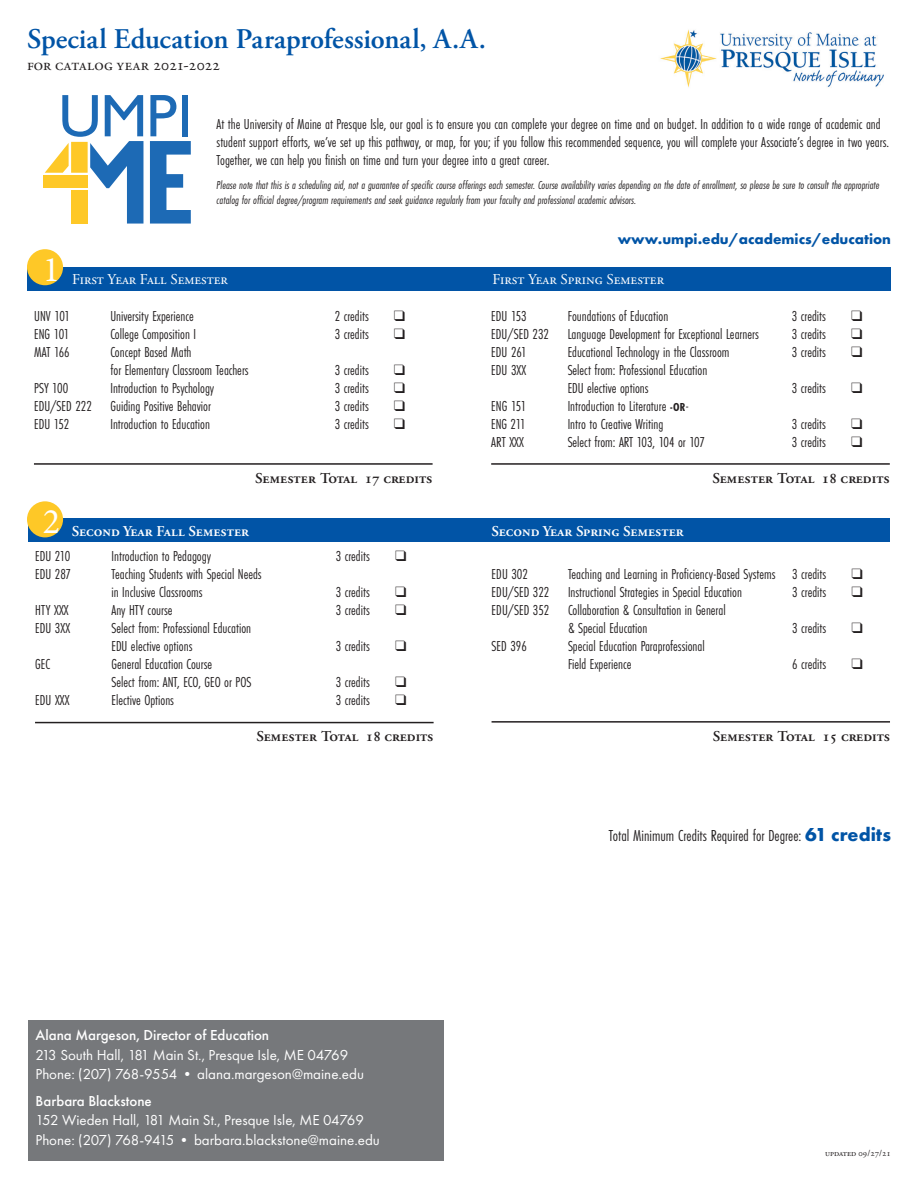
<style>
.page{position:relative;width:918px;height:1188px;background:#fff}
.page>*{position:absolute;margin:0;border:0;box-sizing:border-box;transform-origin:0 0}
.t1{font:36px "Minion Pro";color:#fff}
.t2{font:600 28.5px "Adobe Garamond Pro";letter-spacing:-.005em;color:#0154a6}
.t3{font:16.5px "Futura PT Cond";color:#231f20}
.t4{font:16.5px "Adobe Garamond Pro";color:#231f20}
.t5{font:15px/18px "Futura PT Cond";color:#231f20}
.t6{font:15px "Futura PT";color:#fff}
.t7{font:600 15px "Adobe Garamond Pro";color:#231f20}
.t8{font:500 15px "Futura PT";color:#fff}
.t9{font:600 15px "Adobe Garamond Pro";color:#fff}
.t10{font:15px "Adobe Garamond Pro";color:#fff}
.t11{font:700 15px "Futura PT";color:#0154a6}
.t12{font:italic 12px/15px "Futura PT Cond";color:#231f20}
.t13{font:9px "Adobe Garamond Pro";color:#231f20}
.s1{font-weight:700;font-size:12px}
.s2{font-family:"Futura PT";font-weight:700;font-size:19.5px;color:#0154a6}
.s3{font-family:"Adobe Garamond Pro"}
</style>
<div class="page">
<img style="left:660px;top:29px;width:224px;height:59px">
<div style="left:27px;top:267px;width:461px;height:24px;background:#0154a6"></div>
<div style="left:485px;top:267px;width:406px;height:24px;background:#0154a6"></div>
<div style="left:27px;top:249px;width:36px;height:36px;background:#fec827;border-radius:50%"></div>
<hr style="left:34px;top:463px;width:399px;height:2px;background:#231f20">
<hr style="left:491px;top:463px;width:399px;height:2px;background:#231f20">
<hr style="left:35px;top:722px;width:399px;height:1px;background:#231f20">
<hr style="left:492px;top:721px;width:398px;height:2px;background:#231f20">
<div style="left:28px;top:518px;width:460px;height:24px;background:#0154a6"></div>
<div style="left:484px;top:518px;width:406px;height:24px;background:#0154a6"></div>
<div style="left:27px;top:501px;width:36px;height:36px;background:#fec827;border-radius:50%"></div>
<div style="left:28px;top:1021px;width:415px;height:140px;background:#76787b"></div>
<svg style="left:150px;top:95px;width:41px;height:129px"></svg>
<div style="left:182px;top:95px;width:6px;height:41px;background:#1d6ab5"></div>
<svg style="left:45px;top:95px;width:98px;height:129px"></svg>
<div style="left:43px;top:175px;width:45px;height:13px;background:#fec827"></div>
<p class="t2" style="left:27px;top:22px;width:460px">Special Education Paraprofessional, A.A.</p>
<p class="t4" style="left:27px;top:55px;width:195px">for catalog year 2021-2022</p>
<p class="t5" style="left:217px;top:115px;width:674px">At the University of Maine at Presque Isle, our goal is to ensure you can complete your degree on time and on budget. In addition to a wide range of academic and student support efforts, we’ve set up this pathway, or map, for you; if you follow this recommended sequence, you will complete your Associate’s degree in two years.<br>Together, we can help you finish on time and turn your degree into a great career.</p>
<p class="t12" style="left:217px;top:178px;width:664px">Please note that this is a scheduling aid, not a guarantee of specific course offerings each semester. Course availability varies depending on the date of enrollment, so please be sure to consult the appropriate catalog for official degree/program requirements and seek guidance regularly from your faculty and professional academic advisors.</p>
<p class="t1" style="left:43px;top:246px;width:19px">1</p>
<p class="t10" style="left:72px;top:271px;width:157px">First Year Fall Semester</p>
<p class="t5" style="left:34px;top:307px;width:37px">UNV 101</p>
<p class="t5" style="left:110px;top:307px;width:85px">University Experience</p>
<p class="t5" style="left:335px;top:307px;width:36px">2 credits</p>
<p class="t5" style="left:34px;top:325px;width:37px">ENG 101</p>
<p class="t5" style="left:110px;top:325px;width:87px">College Composition I</p>
<p class="t5" style="left:335px;top:325px;width:36px">3 credits</p>
<p class="t5" style="left:34px;top:343px;width:37px">MAT 166</p>
<p class="t5" style="left:110px;top:343px;width:83px">Concept Based Math</p>
<p class="t5" style="left:110px;top:361px;width:140px">for Elementary Classroom Teachers</p>
<p class="t5" style="left:335px;top:361px;width:36px">3 credits</p>
<p class="t5" style="left:34px;top:379px;width:36px">PSY 100</p>
<p class="t5" style="left:110px;top:379px;width:105px">Introduction to Psychology</p>
<p class="t5" style="left:335px;top:379px;width:36px">3 credits</p>
<p class="t5" style="left:34px;top:397px;width:179px">EDU/SED 222 Guiding Positive Behavior</p>
<p class="t5" style="left:335px;top:397px;width:36px">3 credits</p>
<p class="t5" style="left:34px;top:415px;width:37px">EDU 152</p>
<p class="t5" style="left:110px;top:415px;width:101px">Introduction to Education</p>
<p class="t5" style="left:335px;top:415px;width:36px">3 credits</p>
<p class="t1" style="left:43px;top:498px;width:19px">2</p>
<p class="t7" style="left:255px;top:469px;width:179px">Semester Total 17 credits</p>
<p class="t9" style="left:72px;top:522px;width:179px">Second Year Fall Semester</p>
<p class="t5" style="left:35px;top:547px;width:37px">EDU 210</p>
<p class="t5" style="left:112px;top:547px;width:101px">Introduction to Pedagogy</p>
<p class="t5" style="left:336px;top:547px;width:36px">3 credits</p>
<p class="t5" style="left:35px;top:565px;width:37px">EDU 287</p>
<p class="t5" style="left:112px;top:565px;width:152px">Teaching Students with Special Needs</p>
<p class="t5" style="left:112px;top:583px;width:93px">in Inclusive Classrooms</p>
<p class="t5" style="left:336px;top:583px;width:36px">3 credits</p>
<p class="t5" style="left:35px;top:601px;width:35px">HTY XXX</p>
<p class="t5" style="left:112px;top:601px;width:62px">Any HTY course</p>
<p class="t5" style="left:336px;top:601px;width:36px">3 credits</p>
<p class="t5" style="left:35px;top:619px;width:37px">EDU 3XX</p>
<p class="t5" style="left:112px;top:619px;width:141px">Select from: Professional Education</p>
<p class="t5" style="left:112px;top:637px;width:82px">EDU elective options</p>
<p class="t5" style="left:336px;top:637px;width:36px">3 credits</p>
<p class="t5" style="left:35px;top:655px;width:17px">GEC</p>
<p class="t5" style="left:112px;top:655px;width:102px">General Education Course</p>
<p class="t5" style="left:112px;top:673px;width:141px">Select from: ANT, ECO, GEO or POS</p>
<p class="t5" style="left:336px;top:673px;width:36px">3 credits</p>
<p class="t5" style="left:35px;top:691px;width:36px">EDU XXX</p>
<p class="t5" style="left:112px;top:691px;width:64px">Elective Options</p>
<p class="t5" style="left:336px;top:691px;width:36px">3 credits</p>
<p class="t7" style="left:256px;top:728px;width:179px">Semester Total 18 credits</p>
<p class="t11" style="left:618px;top:230px;width:275px">www.umpi.edu/academics/education</p>
<p class="t10" style="left:493px;top:271px;width:173px">First Year Spring Semester</p>
<p class="t5" style="left:491px;top:307px;width:37px">EDU 153</p>
<p class="t5" style="left:568px;top:307px;width:102px">Foundations of Education</p>
<p class="t5" style="left:792px;top:307px;width:36px">3 credits</p>
<p class="t5" style="left:491px;top:325px;width:269px">EDU/SED 232 Language Development for Exceptional Learners</p>
<p class="t5" style="left:792px;top:325px;width:36px">3 credits</p>
<p class="t5" style="left:491px;top:343px;width:37px">EDU 261</p>
<p class="t5" style="left:568px;top:343px;width:163px">Educational Technology in the Classroom</p>
<p class="t5" style="left:792px;top:343px;width:36px">3 credits</p>
<p class="t5" style="left:491px;top:361px;width:37px">EDU 3XX</p>
<p class="t5" style="left:568px;top:361px;width:141px">Select from: Professional Education</p>
<p class="t5" style="left:568px;top:379px;width:82px">EDU elective options</p>
<p class="t5" style="left:792px;top:379px;width:36px">3 credits</p>
<p class="t5" style="left:491px;top:397px;width:36px">ENG 151</p>
<p class="t5" style="left:568px;top:397px;width:123px">Introduction to Literature <span class="s1">-OR</span>-</p>
<p class="t5" style="left:491px;top:415px;width:36px">ENG 211</p>
<p class="t5" style="left:568px;top:415px;width:97px">Intro to Creative Writing</p>
<p class="t5" style="left:792px;top:415px;width:36px">3 credits</p>
<p class="t5" style="left:491px;top:433px;width:34px">ART XXX</p>
<p class="t5" style="left:568px;top:433px;width:139px">Select from: ART 103, 104 or 107</p>
<p class="t5" style="left:792px;top:433px;width:36px">3 credits</p>
<p class="t7" style="left:713px;top:469px;width:179px">Semester Total 18 credits</p>
<p class="t9" style="left:491px;top:522px;width:194px">Second Year Spring Semester</p>
<p class="t5" style="left:492px;top:565px;width:38px">EDU 302</p>
<p class="t5" style="left:568px;top:565px;width:260px">Teaching and Learning in Proficiency-Based Systems 3 credits</p>
<p class="t5" style="left:492px;top:583px;width:252px">EDU/SED 322 Instructional Strategies in Special Education</p>
<p class="t5" style="left:792px;top:583px;width:36px">3 credits</p>
<p class="t5" style="left:492px;top:601px;width:236px">EDU/SED 352 Collaboration &amp; Consultation in General</p>
<p class="t5" style="left:568px;top:619px;width:81px">&amp; Special Education</p>
<p class="t5" style="left:792px;top:619px;width:36px">3 credits</p>
<p class="t5" style="left:492px;top:637px;width:37px">SED 396</p>
<p class="t5" style="left:568px;top:637px;width:138px">Special Education Paraprofessional</p>
<p class="t5" style="left:568px;top:655px;width:65px">Field Experience</p>
<p class="t5" style="left:792px;top:655px;width:36px">6 credits</p>
<p class="t7" style="left:713px;top:727px;width:179px">Semester Total 15 credits</p>
<p class="t3" style="left:609px;top:826px;width:284px">Total Minimum Credits Required for Degree: <span class="s2">61 credits</span></p>
<p class="t8" style="left:36px;top:1026px;width:235px">Alana Margeson, Director of Education</p>
<p class="t6" style="left:36px;top:1046px;width:314px">213 South Hall, 181 Main St., Presque Isle, ME 04769</p>
<p class="t6" style="left:36px;top:1065px;width:330px">Phone: (207) 768-9554 <span class="s3">•</span> alana.margeson@maine.edu</p>
<p class="t8" style="left:36px;top:1092px;width:118px">Barbara Blackstone</p>
<p class="t6" style="left:36px;top:1111px;width:330px">152 Wieden Hall, 181 Main St., Presque Isle, ME 04769</p>
<p class="t6" style="left:36px;top:1131px;width:346px">Phone: (207) 768-9415 <span class="s3">•</span> barbara.blackstone@maine.edu</p>
<p class="t13" style="left:825px;top:1147px;width:67px">updated 09/27/21</p>
</div>
